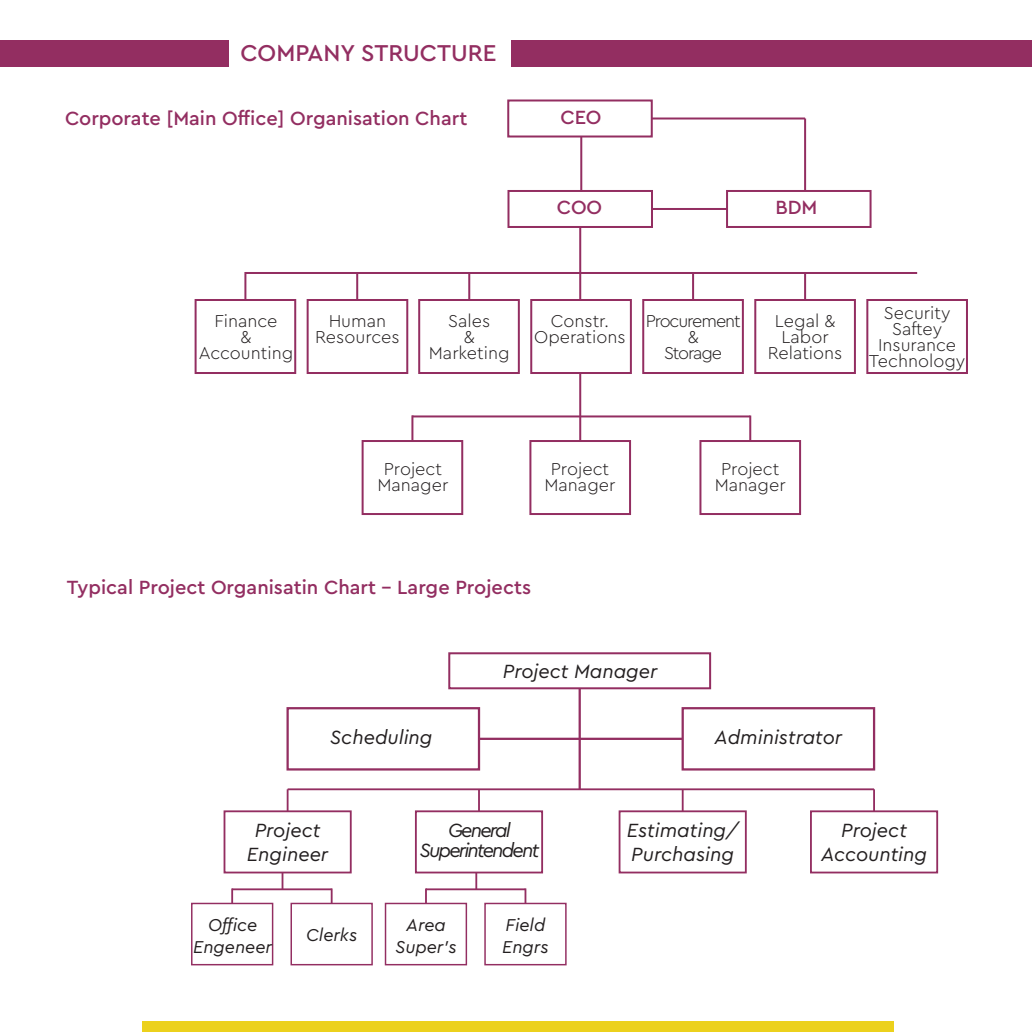
<style>
.page{position:relative;width:1032px;height:1032px;background:#fff}
.page>*{position:absolute;margin:0;border:0;box-sizing:border-box;transform-origin:0 0}
.t1{font:500 24px "Cera Pro";color:#932e61}
.t2{font:500 20px "Cera Pro";color:#932e61}
.t3{font:italic 20px/24px "Cera Pro";color:#231f20;text-align:center}
.t4{font:italic 20px/20px "Cera Pro";letter-spacing:-.09em;color:#231f20;text-align:center}
.t5{font:300 18px/16px "Cera Pro";color:#231f20;text-align:center}
.t6{font:italic 18px/21.6px "Cera Pro";color:#231f20;text-align:center}
.t7{font:300 18px/16px "Cera Pro";letter-spacing:-.06em;color:#231f20;text-align:center}
</style>
<div class="page">
<div style="left:142px;top:1022px;width:750px;height:10px;background:#ecd11c"></div>
<div style="left:0;top:40px;width:228px;height:26px;background:#932e61"></div>
<div style="left:512px;top:40px;width:520px;height:26px;background:#932e61"></div>
<div style="left:507px;top:99px;width:146px;height:38px;border:2px solid #932e61"></div>
<div style="left:507px;top:190px;width:146px;height:38px;border:2px solid #932e61"></div>
<div style="left:726px;top:190px;width:145px;height:38px;border:2px solid #932e61"></div>
<div style="left:195px;top:299px;width:101px;height:75px;border:2px solid #932e61"></div>
<div style="left:307px;top:299px;width:101px;height:75px;border:2px solid #932e61"></div>
<div style="left:418px;top:299px;width:102px;height:75px;border:2px solid #932e61"></div>
<div style="left:530px;top:299px;width:102px;height:75px;border:2px solid #932e61"></div>
<div style="left:642px;top:299px;width:102px;height:75px;border:2px solid #932e61"></div>
<div style="left:754px;top:299px;width:102px;height:75px;border:2px solid #932e61"></div>
<div style="left:529px;top:440px;width:102px;height:75px;border:2px solid #932e61"></div>
<div style="left:699px;top:440px;width:102px;height:75px;border:2px solid #932e61"></div>
<div style="left:362px;top:440px;width:101px;height:75px;border:2px solid #932e61"></div>
<div style="left:866px;top:299px;width:102px;height:75px;border:2px solid #932e61"></div>
<hr style="left:579px;top:227px;width:2px;height:73px;background:#932e61">
<hr style="left:579px;top:373px;width:2px;height:68px;background:#932e61">
<hr style="left:245px;top:272px;width:672px;height:2px;background:#932e61">
<hr style="left:244px;top:272px;width:2px;height:28px;background:#932e61">
<hr style="left:411px;top:415px;width:2px;height:26px;background:#932e61">
<hr style="left:749px;top:415px;width:2px;height:26px;background:#932e61">
<hr style="left:356px;top:273px;width:2px;height:27px;background:#932e61">
<hr style="left:804px;top:273px;width:2px;height:27px;background:#932e61">
<hr style="left:692px;top:273px;width:2px;height:27px;background:#932e61">
<hr style="left:468px;top:273px;width:2px;height:27px;background:#932e61">
<hr style="left:412px;top:415px;width:338px;height:2px;background:#932e61">
<hr style="left:580px;top:136px;width:2px;height:56px;background:#932e61">
<hr style="left:652px;top:208px;width:75px;height:2px;background:#932e61">
<hr style="left:652px;top:117px;width:153px;height:2px;background:#932e61">
<hr style="left:804px;top:118px;width:2px;height:73px;background:#932e61">
<div style="left:448px;top:652px;width:263px;height:37px;border:2px solid #932e61"></div>
<div style="left:286px;top:707px;width:194px;height:63px;border:2px solid #932e61"></div>
<div style="left:810px;top:810px;width:128px;height:63px;border:2px solid #932e61"></div>
<div style="left:224px;top:810px;width:128px;height:63px;border:2px solid #932e61"></div>
<div style="left:191px;top:903px;width:82px;height:62px;border:1px solid #932e61"></div>
<div style="left:290px;top:903px;width:83px;height:62px;border:1px solid #932e61"></div>
<div style="left:385px;top:903px;width:82px;height:62px;border:1px solid #932e61"></div>
<div style="left:484px;top:903px;width:83px;height:62px;border:1px solid #932e61"></div>
<div style="left:415px;top:810px;width:128px;height:63px;border:2px solid #932e61"></div>
<div style="left:619px;top:810px;width:128px;height:63px;border:2px solid #932e61"></div>
<div style="left:681px;top:707px;width:194px;height:63px;border:2px solid #932e61"></div>
<hr style="left:479px;top:738px;width:204px;height:2px;background:#932e61">
<hr style="left:578px;top:688px;width:3px;height:101px;background:#932e61">
<hr style="left:288px;top:788px;width:586px;height:2px;background:#932e61">
<svg style="left:287px;top:789px;width:1px;height:22px"></svg>
<svg style="left:282px;top:872px;width:1px;height:16px"></svg>
<hr style="left:478px;top:789px;width:2px;height:22px;background:#932e61">
<svg style="left:682px;top:790px;width:1px;height:21px"></svg>
<hr style="left:873px;top:789px;width:2px;height:22px;background:#932e61">
<svg style="left:231px;top:888px;width:2px;height:15px"></svg>
<svg style="left:331px;top:888px;width:2px;height:15px"></svg>
<hr style="left:232px;top:888px;width:100px;height:2px;background:#932e61">
<svg style="left:475px;top:872px;width:2px;height:16px"></svg>
<svg style="left:425px;top:888px;width:2px;height:15px"></svg>
<svg style="left:524px;top:888px;width:2px;height:15px"></svg>
<hr style="left:426px;top:888px;width:99px;height:2px;background:#932e61">
<h1 class="t1" style="left:241px;top:37px;width:257px">COMPANY STRUCTURE</h1>
<p class="t2" style="left:65px;top:105px;width:404px">Corporate [Main Office] Organisation Chart</p>
<p class="t2" style="left:560px;top:104px;width:43px">CEO</p>
<p class="t2" style="left:557px;top:194px;width:47px">COO</p>
<p class="t2" style="left:775px;top:194px;width:44px">BDM</p>
<p class="t5" style="left:199px;top:312px;width:96px">Finance<br>&amp;<br>Accounting</p>
<p class="t5" style="left:315px;top:312px;width:86px">Human<br>Resources</p>
<p class="t5" style="left:429px;top:312px;width:82px">Sales<br>&amp;<br>Marketing</p>
<p class="t5" style="left:534px;top:312px;width:93px">Constr.<br>Operations</p>
<p class="t5" style="left:768px;top:312px;width:76px">Legal &amp;<br>Labor<br>Relations</p>
<p class="t5" style="left:869px;top:304px;width:98px">Security<br>Saftey<br>Insurance<br>Technology</p>
<p class="t7" style="left:646px;top:312px;width:96px">Procurement &amp;<br>Storage</p>
<p class="t5" style="left:377px;top:460px;width:72px">Project<br>Manager</p>
<p class="t5" style="left:544px;top:460px;width:72px">Project<br>Manager</p>
<p class="t5" style="left:715px;top:460px;width:72px">Project<br>Manager</p>
<p class="t2" style="left:67px;top:573px;width:466px">Typical Project Organisatin Chart – Large Projects</p>
<p class="t3" style="left:330px;top:724px;width:104px">Scheduling</p>
<p class="t3" style="left:503px;top:659px;width:156px">Project Manager</p>
<p class="t3" style="left:715px;top:724px;width:129px">Administrator</p>
<p class="t3" style="left:247px;top:817px;width:83px">Project<br>Engineer</p>
<p class="t4" style="left:420px;top:819px;width:121px">General<br>Superintendent</p>
<p class="t6" style="left:193px;top:913px;width:80px">Office<br>Engeneer</p>
<p class="t6" style="left:395px;top:913px;width:63px">Area<br>Super’s</p>
<p class="t6" style="left:502px;top:913px;width:48px;text-align:left">Field<br>Engrs</p>
<p class="t6" style="left:306px;top:923px;width:53px">Clerks</p>
<p class="t3" style="left:627px;top:817px;width:113px;text-align:left">Estimating/<br>Purchasing</p>
<p class="t3" style="left:821px;top:817px;width:108px">Project<br>Accounting</p>
</div>
